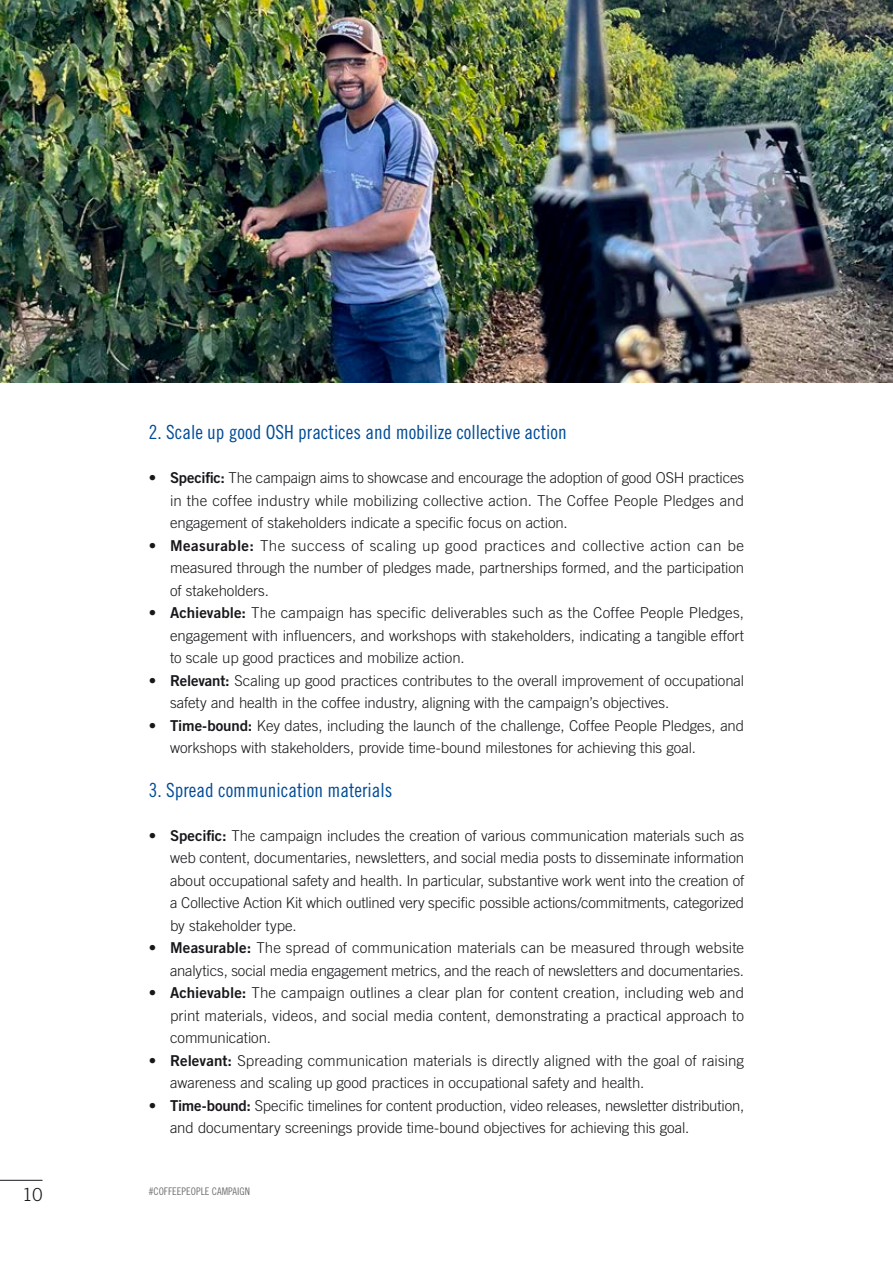
<style>
.page{position:relative;width:893px;height:1263px;background:#fff}
.page>*{position:absolute;margin:0;border:0;box-sizing:border-box;transform-origin:0 0}
.t1{font:19.5px "Trade Gothic LT Std Cn 18";color:#004b96}
.t2{font:300 18px "Trade Gothic LT Std";color:#1a171c}
.t3{font:300 15px/22.5px "Trade Gothic LT Std";letter-spacing:-.005em;color:#1a171c;text-align:justify}
.t4{font:10.5px "Trade Gothic LT Std Cn 18";color:#707173}
.s1{font-family:"Trade Gothic LT Std Bd 2";font-weight:400}
</style>
<div class="page">
<hr style="left:0;top:1180px;width:43px;height:1px;background:#1a171c">
<img style="left:0;top:0;width:893px;height:383px">
<h1 class="t1" style="left:149px;top:421px;width:419px">2. Scale up good OSH practices and mobilize collective action</h1>
<p class="t3" style="left:170px;top:466px;width:576px;text-indent:-21px">• <span class="s1">Specific:</span> The campaign aims to showcase and encourage the adoption of good OSH practices in the coffee industry while mobilizing collective action. The Coffee People Pledges and engagement of stakeholders indicate a specific focus on action.</p>
<p class="t3" style="left:170px;top:534px;width:576px;text-indent:-21px">• <span class="s1">Measurable:</span> The success of scaling up good practices and collective action can be measured through the number of pledges made, partnerships formed, and the participation of stakeholders.</p>
<p class="t3" style="left:170px;top:601px;width:576px;text-indent:-21px">• <span class="s1">Achievable:</span> The campaign has specific deliverables such as the Coffee People Pledges, engagement with influencers, and workshops with stakeholders, indicating a tangible effort to scale up good practices and mobilize action.</p>
<p class="t3" style="left:170px;top:669px;width:576px;text-indent:-21px">• <span class="s1">Relevant:</span> Scaling up good practices contributes to the overall improvement of occupational safety and health in the coffee industry, aligning with the campaign’s objectives.</p>
<p class="t3" style="left:170px;top:714px;width:576px;text-indent:-21px">• <span class="s1">Time-bound:</span> Key dates, including the launch of the challenge, Coffee People Pledges, and workshops with stakeholders, provide time-bound milestones for achieving this goal.</p>
<h1 class="t1" style="left:149px;top:778px;width:245px">3. Spread communication materials</h1>
<p class="t3" style="left:170px;top:824px;width:576px;text-indent:-21px">• <span class="s1">Specific:</span> The campaign includes the creation of various communication materials such as web content, documentaries, newsletters, and social media posts to disseminate information about occupational safety and health. In particular, substantive work went into the creation of a Collective Action Kit which outlined very specific possible actions/commitments, categorized by stakeholder type.</p>
<p class="t3" style="left:149px;top:936px;width:597px;text-align:right">• <span class="s1">Measurable:</span> The spread of communication materials can be measured through website analytics, social media engagement metrics, and the reach of newsletters and documentaries.</p>
<p class="t3" style="left:170px;top:981px;width:576px;text-indent:-21px">• <span class="s1">Achievable:</span> The campaign outlines a clear plan for content creation, including web and print materials, videos, and social media content, demonstrating a practical approach to communication.</p>
<p class="t3" style="left:170px;top:1049px;width:576px;text-indent:-21px">• <span class="s1">Relevant:</span> Spreading communication materials is directly aligned with the goal of raising awareness and scaling up good practices in occupational safety and health.</p>
<p class="t3" style="left:170px;top:1094px;width:576px;text-indent:-21px">• <span class="s1">Time-bound:</span> Specific timelines for content production, video releases, newsletter distribution, and documentary screenings provide time-bound objectives for achieving this goal.</p>
<p class="t2" style="left:23px;top:1183px;width:22px">10</p>
<p class="t4" style="left:149px;top:1185px;width:103px">#COFFEEPEOPLE CAMPAIGN</p>
</div>
